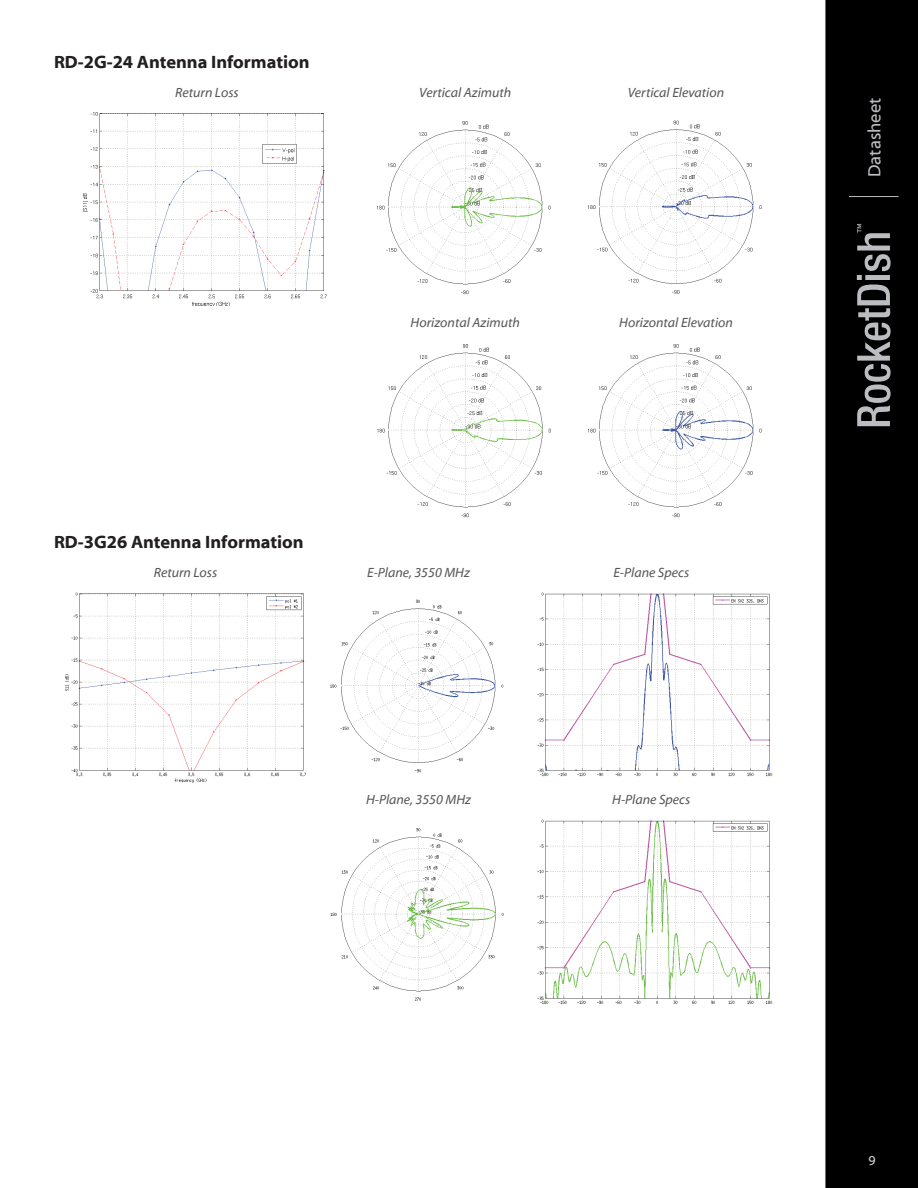
<style>
.page{position:relative;width:918px;height:1188px;background:#fff}
.page>*{position:absolute;margin:0;border:0;box-sizing:border-box;transform-origin:0 0}
.t1{font:700 18px "Myriad Web Pro";color:#231f20}
.t2{font:18px "Myriad Web Pro";color:#bcbdc0}
.t3{font:italic 13.5px "Myriad Web Pro";color:#57585a}
.t4{font:13.5px "Myriad Web Pro";color:#d1d2d4}
</style>
<div class="page">
<div style="left:825px;top:0;width:93px;height:1188px;background:#000001"></div>
<hr style="left:849px;top:196px;width:50px;height:1px;background:#bcbdc0">
<svg style="left:857px;top:224px;width:34px;height:202px;background:#4b4c4d"></svg>
<img style="left:82px;top:112px;width:245px;height:193px">
<img style="left:376px;top:121px;width:175px;height:174px">
<img style="left:587px;top:120px;width:175px;height:174px">
<img style="left:377px;top:344px;width:174px;height:174px">
<img style="left:587px;top:344px;width:175px;height:174px">
<img style="left:64px;top:592px;width:243px;height:190px">
<img style="left:330px;top:599px;width:174px;height:174px">
<img style="left:537px;top:592px;width:236px;height:185px">
<img style="left:330px;top:828px;width:174px;height:173px">
<img style="left:537px;top:819px;width:236px;height:185px">
<h1 class="t1" style="left:54px;top:52px;width:257px">RD-2G-24 Antenna Information</h1>
<p class="t3" style="left:175px;top:85px;width:65px">Return Loss</p>
<p class="t3" style="left:419px;top:85px;width:94px">Vertical Azimuth</p>
<p class="t3" style="left:628px;top:85px;width:98px">Vertical Elevation</p>
<p class="t3" style="left:411px;top:316px;width:111px">Horizontal Azimuth</p>
<p class="t3" style="left:619px;top:316px;width:115px">Horizontal Elevation</p>
<h1 class="t1" style="left:54px;top:532px;width:251px">RD-3G26 Antenna Information</h1>
<p class="t3" style="left:154px;top:565px;width:65px">Return Loss</p>
<p class="t3" style="left:367px;top:565px;width:104px">E-Plane, 3550 MHz</p>
<p class="t3" style="left:613px;top:565px;width:77px">E-Plane Specs</p>
<p class="t3" style="left:366px;top:793px;width:106px">H-Plane, 3550 MHz</p>
<p class="t3" style="left:612px;top:793px;width:80px">H-Plane Specs</p>
<h1 class="t2" style="left:865px;top:177px;width:81px;rotate:-90deg">Datasheet</h1>
<p class="t4" style="left:869px;top:1153px;width:9px">9</p>
</div>
